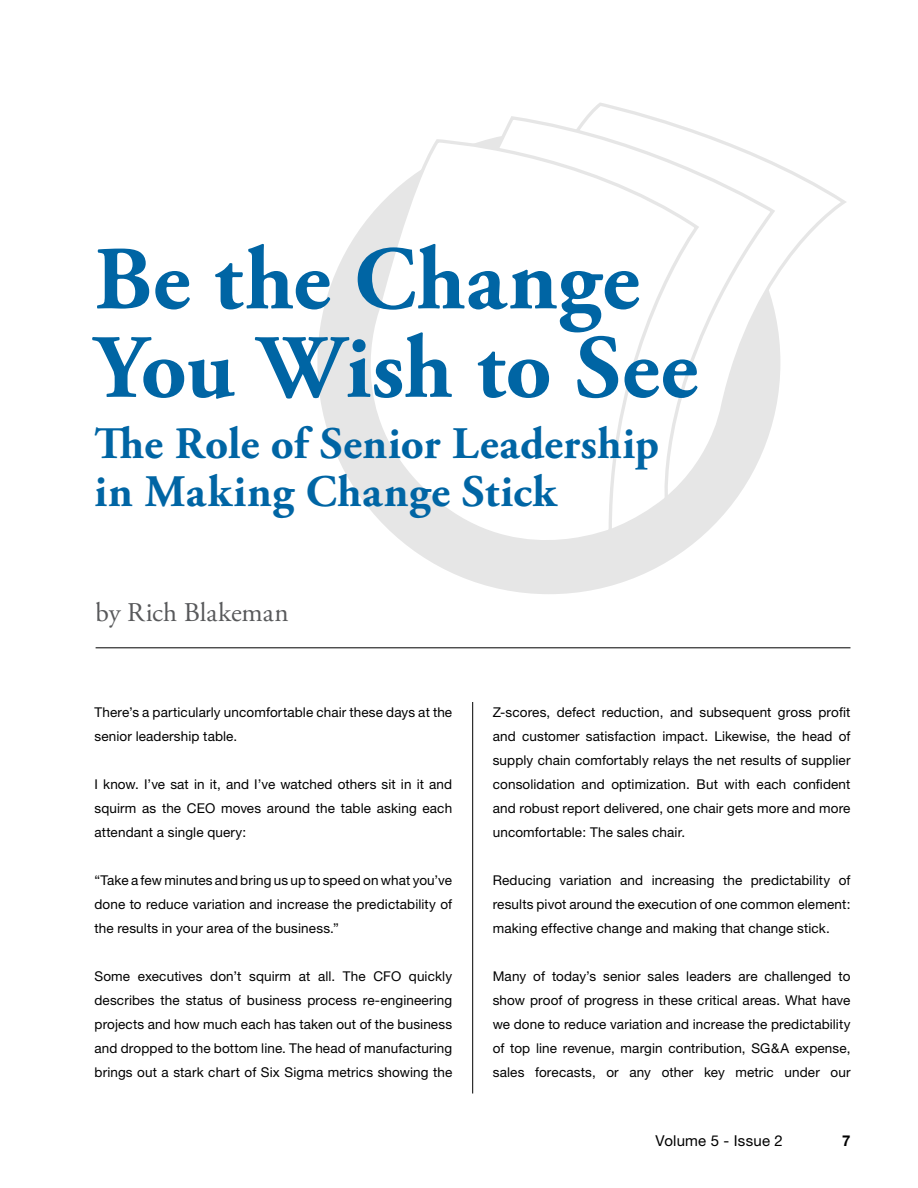
<style>
.page{position:relative;width:918px;height:1188px;background:#fff}
.page>*{position:absolute;margin:0;border:0;box-sizing:border-box;transform-origin:0 0}
.t1{font:700 90px/88.5px "Adobe Garamond Pro";letter-spacing:.005em;color:#0065a4}
.t2{font:700 45px/48px "Adobe Garamond Pro";letter-spacing:.01em;color:#0065a4}
.t3{font:27px "Adobe Garamond Pro";color:#58595b}
.t4{font:15px "Helvetica Neue";letter-spacing:.015em;color:#000}
.t5{font:700 15px "Helvetica Neue";color:#000}
.t6{font:13.5px/24px "Helvetica Neue";letter-spacing:.01em;color:#000;text-align:justify}
</style>
<div class="page">
<hr style="left:96px;top:648px;width:754px;height:1px;background:#000">
<div style="left:317px;top:131px;width:463px;height:463px;background:#e6e6e6;border-radius:50%"></div>
<svg style="left:588px;top:103px;width:258px;height:303px"></svg>
<svg style="left:502px;top:114px;width:274px;height:424px"></svg>
<svg style="left:337px;top:136px;width:363px;height:435px"></svg>
<hr style="left:472px;top:702px;width:1px;height:392px;background:#000">
<h1 class="t1" style="left:94px;top:237px;width:605px">Be the Change<br>You Wish to See</h1>
<h2 class="t2" style="left:94px;top:421px;width:566px">The Role of Senior Leadership in Making Change Stick</h2>
<h3 class="t3" style="left:96px;top:596px;width:194px">by Rich Blakeman</h3>
<p class="t6" style="left:94px;top:700px;width:359px">There’s a particularly uncomfortable chair these days at the senior leadership table.</p>
<p class="t6" style="left:94px;top:772px;width:359px">I know. I’ve sat in it, and I’ve watched others sit in it and squirm as the CEO moves around the table asking each attendant a single query:</p>
<p class="t6" style="left:94px;top:868px;width:359px">“Take a few minutes and bring us up to speed on what you’ve done to reduce variation and increase the predictability of the results in your area of the business.”</p>
<p class="t6" style="left:94px;top:964px;width:359px">Some executives don’t squirm at all. The CFO quickly describes the status of business process re-engineering projects and how much each has taken out of the business and dropped to the bottom line. The head of manufacturing brings out a stark chart of Six Sigma metrics showing the</p>
<p class="t6" style="left:493px;top:700px;width:359px">Z-scores, defect reduction, and subsequent gross profit and customer satisfaction impact. Likewise, the head of supply chain comfortably relays the net results of supplier consolidation and optimization. But with each confident and robust report delivered, one chair gets more and more uncomfortable: The sales chair.</p>
<p class="t6" style="left:493px;top:868px;width:359px">Reducing variation and increasing the predictability of results pivot around the execution of one common element: making effective change and making that change stick.</p>
<p class="t6" style="left:493px;top:964px;width:359px">Many of today’s senior sales leaders are challenged to show proof of progress in these critical areas. What have we done to reduce variation and increase the predictability of top line revenue, margin contribution, SG&amp;A expense, sales forecasts, or any other key metric under our</p>
<p class="t4" style="left:656px;top:1132px;width:129px">Volume 5 - Issue 2</p>
<p class="t5" style="left:842px;top:1131px;width:10px">7</p>
</div>
